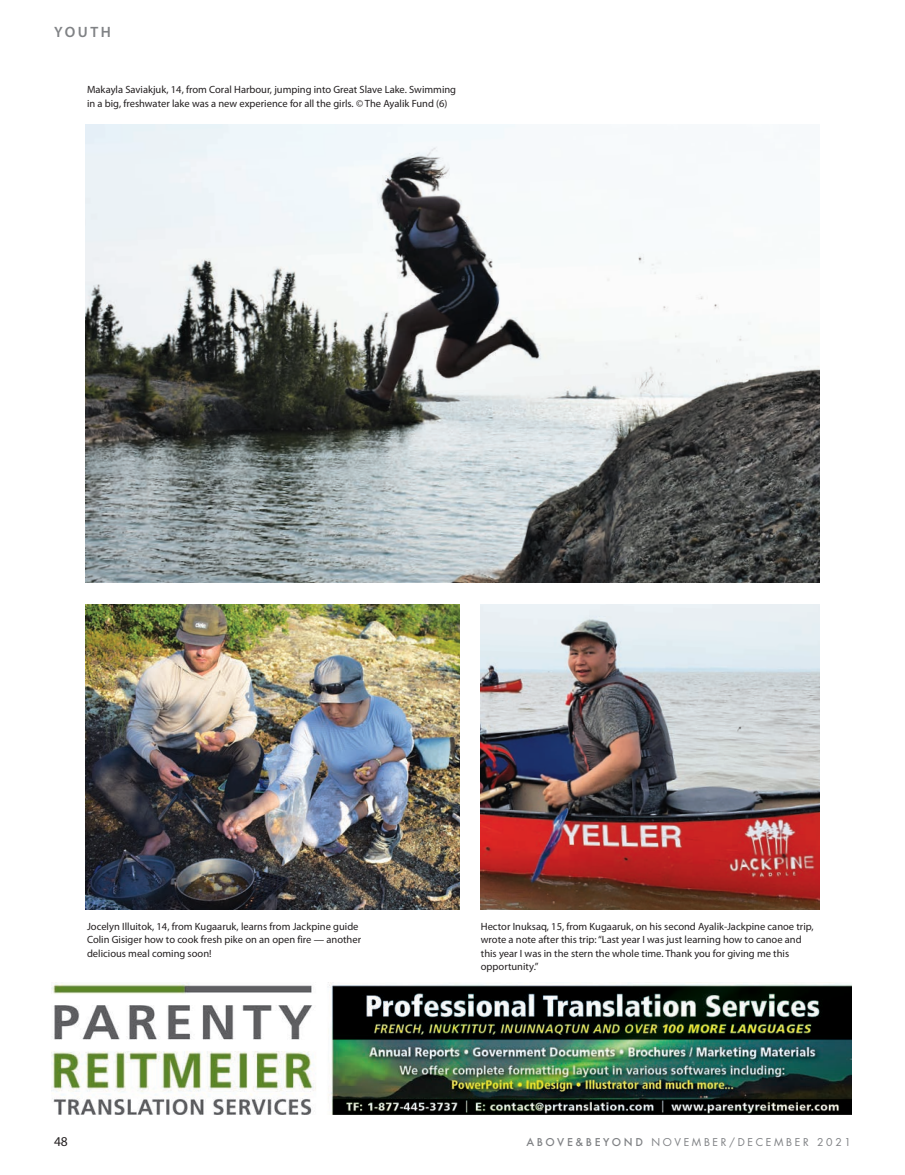
<style>
.page{position:relative;width:905px;height:1175px;background:#fff}
.page>*{position:absolute;margin:0;border:0;box-sizing:border-box;transform-origin:0 0}
.t1{font:600 15px "Myriad Pro";letter-spacing:.17em;color:#808285}
.t2{font:13.5px "Myriad Pro";color:#231f20}
.t3{font:10.5px/13.5px "Myriad Pro";color:#231f20}
.t4{font:10.5px "Futura";letter-spacing:.25em;color:#808285}
.s1{font-weight:500}
</style>
<div class="page">
<img style="left:51px;top:982px;width:800px;height:132px">
<img style="left:86px;top:124px;width:733px;height:458px">
<img style="left:480px;top:604px;width:339px;height:305px">
<img style="left:86px;top:604px;width:373px;height:305px">
<p class="t1" style="left:54px;top:23px;width:58px">YOUTH</p>
<p class="t3" style="left:87px;top:84px;width:370px">Makayla Saviakjuk, 14, from Coral Harbour, jumping into Great Slave Lake. Swimming in a big, freshwater lake was a new experience for all the girls. © The Ayalik Fund (6)</p>
<p class="t3" style="left:87px;top:920px;width:275px">Jocelyn Illuitok, 14, from Kugaaruk, learns from Jackpine guide<br>Colin Gisiger how to cook fresh pike on an open fire — another delicious meal coming soon!</p>
<p class="t3" style="left:481px;top:920px;width:334px">Hector Inuksaq, 15, from Kugaaruk, on his second Ayalik-Jackpine canoe trip, wrote a note after this trip: “Last year I was just learning how to canoe and this year I was in the stern the whole time. Thank you for giving me this opportunity.”</p>
<p class="t2" style="left:54px;top:1136px;width:15px">48</p>
<p class="t4" style="left:526px;top:1136px;width:326px"><span class="s1">ABOVE&amp;BEYOND</span> NOVEMBER/DECEMBER 2021</p>
</div>
